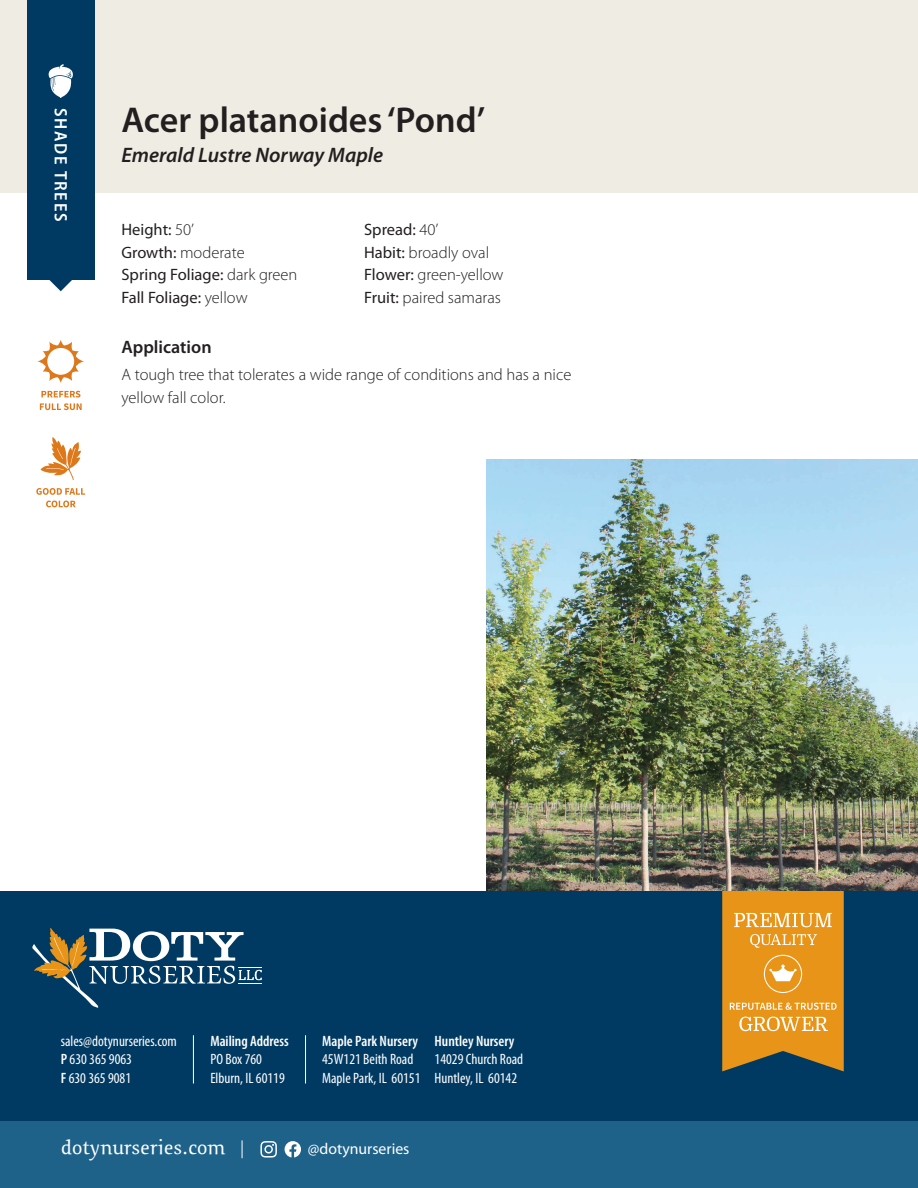
<style>
.page{position:relative;width:918px;height:1188px;background:#fff}
.page>*{position:absolute;margin:0;border:0;box-sizing:border-box;transform-origin:0 0}
.Plant_Title{font:600 36px "Myriad Pro";color:#231f20}
.Plant_botanical_name{font:italic 600 21px "Myriad Pro";color:#231f20}
.t1{font:21px "Sovereign";color:#fff}
.Application{font:600 18px "Myriad Pro";color:#231f20}
.t2{font:600 semi-condensed 18px "Myriad Pro";letter-spacing:.095em;color:#fff}
.Plant_specs-light{font:300 16.5px/22.5px "Myriad Pro";color:#231f20}
.Plant_specs-light-2{font:16.5px "Myriad Pro";color:#231f20}
.t3{font:15.75px "Myriad Pro";color:#fff}
.t4{font:condensed 15px/18.5px "Myriad Pro";color:#fff}
.t5{font:600 condensed 15px "Myriad Pro";color:#fff}
.s1{font-weight:300}
.s2{font-weight:400}
.s3{font-weight:600}
</style>
<div class="page">
<div style="left:0;top:0;width:918px;height:193px;background:#efede3"></div>
<svg style="left:49px;top:280px;width:23px;height:11px"></svg>
<div style="left:27px;top:0;width:67px;height:280px;background:#003a62"></div>
<svg style="left:49px;top:64px;width:24px;height:34px"></svg>
<div style="left:0;top:891px;width:918px;height:243px;background:#003a62"></div>
<svg style="left:722px;top:891px;width:122px;height:180px;background:#dc972f"></svg>
<svg style="left:32px;top:928px;width:230px;height:80px"></svg>
<hr style="left:193px;top:1035px;width:1px;height:49px;background:#fff">
<hr style="left:305px;top:1035px;width:1px;height:49px;background:#fff">
<div style="left:0;top:1121px;width:918px;height:67px;background:#1e628a"></div>
<svg style="left:260px;top:1141px;width:17px;height:17px"></svg>
<svg style="left:285px;top:1141px;width:16px;height:16px"></svg>
<svg style="left:242px;top:1140px;width:1px;height:18px"></svg>
<svg style="left:40px;top:391px;width:42px;height:19px"></svg>
<svg style="left:37px;top:340px;width:47px;height:43px"></svg>
<svg style="left:40px;top:437px;width:41px;height:43px"></svg>
<svg style="left:36px;top:488px;width:49px;height:7px"></svg>
<svg style="left:46px;top:501px;width:30px;height:6px"></svg>
<img style="left:486px;top:459px;width:432px;height:432px">
<p class="t2" style="left:71px;top:108px;width:115px;rotate:90deg">SHADE TREES</p>
<p class="Plant_Title" style="left:122px;top:100px;width:365px">Acer platanoides ‘Pond’</p>
<p class="Plant_botanical_name" style="left:122px;top:144px;width:263px">Emerald Lustre Norway Maple</p>
<p class="Plant_specs-light-2" style="left:122px;top:221px;width:74px">Height: <span class="s1">50’</span></p>
<p class="Plant_specs-light" style="left:122px;top:241px;width:125px"><span class="s2">Growth:</span> moderate</p>
<p class="Plant_specs-light-2" style="left:122px;top:266px;width:177px">Spring Foliage: <span class="s1">dark green</span></p>
<p class="Plant_specs-light-2" style="left:122px;top:288px;width:128px">Fall Foliage: <span class="s1">yellow</span></p>
<p class="Plant_specs-light-2" style="left:364px;top:221px;width:76px">Spread: <span class="s1">40’</span></p>
<p class="Plant_specs-light" style="left:364px;top:241px;width:127px"><span class="s2">Habit:</span> broadly oval</p>
<p class="Plant_specs-light" style="left:364px;top:264px;width:141px"><span class="s2">Flower:</span> green-yellow</p>
<p class="Plant_specs-light" style="left:364px;top:286px;width:138px"><span class="s2">Fruit:</span> paired samaras</p>
<p class="Application" style="left:122px;top:337px;width:92px">Application</p>
<p class="Plant_specs-light" style="left:122px;top:364px;width:451px">A tough tree that tolerates a wide range of conditions and has a nice yellow fall color.</p>
<p class="t4" style="left:61px;top:1032px;width:118px">sales@dotynurseries.com<br><span class="s3">P</span> 630 365 9063<br><span class="s3">F</span> 630 365 9081</p>
<p class="t5" style="left:322px;top:1033px;width:97px">Maple Park Nursery</p>
<p class="t5" style="left:210px;top:1033px;width:80px">Mailing Address</p>
<p class="t4" style="left:210px;top:1051px;width:76px">PO Box 760<br>Elburn, IL 60119</p>
<p class="t4" style="left:322px;top:1051px;width:100px">45W121 Beith Road<br>Maple Park, IL 60151</p>
<p class="t5" style="left:435px;top:1033px;width:81px">Huntley Nursery</p>
<p class="t4" style="left:435px;top:1051px;width:90px">14029 Church Road<br>Huntley, IL 60142</p>
<p class="t1" style="left:61px;top:1134px;width:166px">dotynurseries.com</p>
<p class="t3" style="left:308px;top:1140px;width:103px">@dotynurseries</p>
</div>
